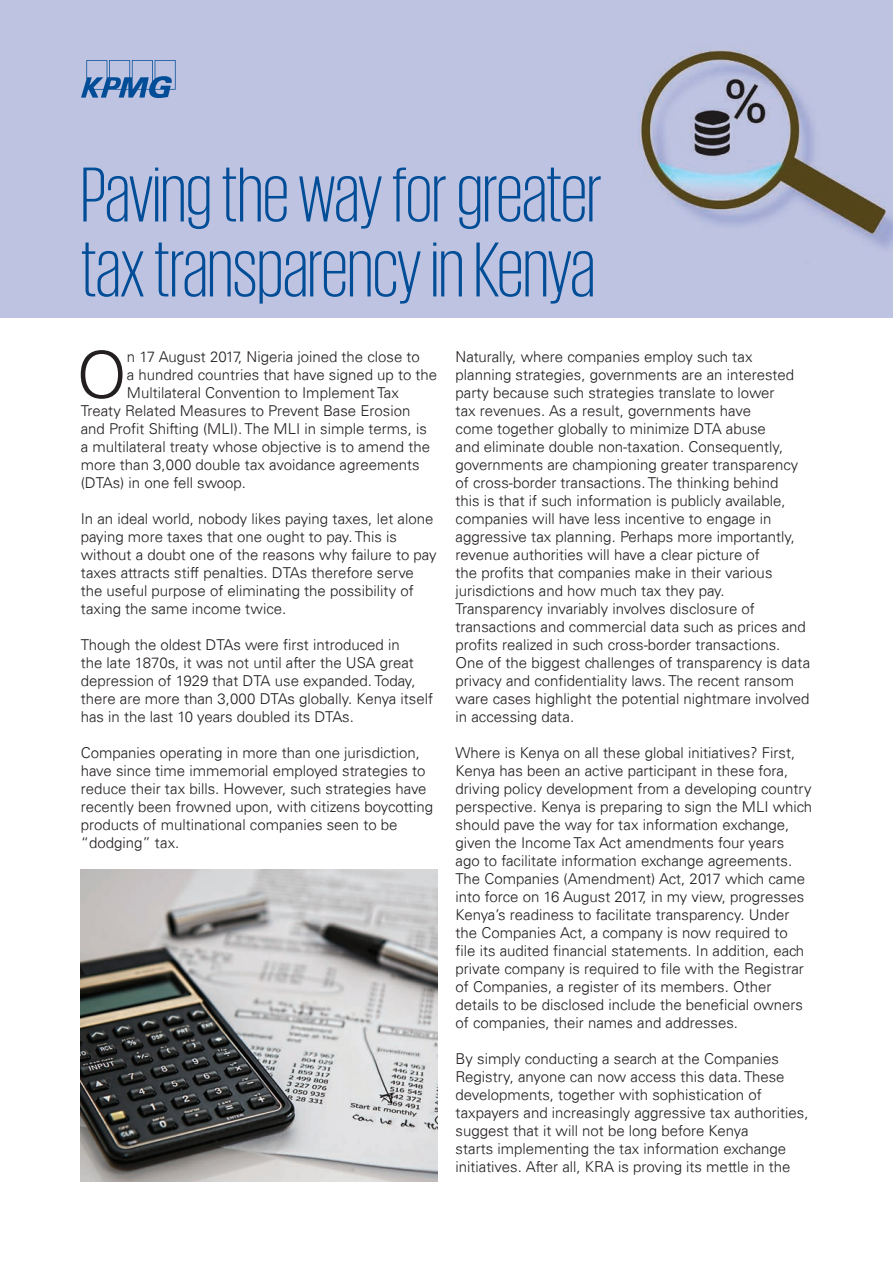
<style>
.page{position:relative;width:893px;height:1263px;background:#fff}
.page>*{position:absolute;margin:0;border:0;box-sizing:border-box;transform-origin:0 0}
.t1{font:300 79.5px/75px "KPMG";color:#014d97}
.t2{font:300 64.8px "Univers 45";color:#231f20}
.t3{font:300 15px/18px "Univers 45";color:#231f20}
</style>
<div class="page">
<div style="left:0;top:0;width:893px;height:317px;background:#bec3e1"></div>
<svg style="left:81px;top:60px;width:95px;height:38px;background:#7b99c6"></svg>
<img style="left:80px;top:870px;width:357px;height:312px">
<h1 class="t1" style="left:81px;top:155px;width:522px">Paving the way for greater tax transparency in Kenya</h1>
<h2 class="t2" style="left:76px;top:336px;width:52px">O</h2>
<p class="t3" style="left:127px;top:348px;width:295px">n 17 August 2017, Nigeria joined the close to</p>
<p class="t3" style="left:127px;top:366px;width:312px">a hundred countries that have signed up to the</p>
<p class="t3" style="left:127px;top:384px;width:274px">Multilateral Convention to Implement Tax</p>
<p class="t3" style="left:81px;top:402px;width:331px">Treaty Related Measures to Prevent Base Erosion</p>
<p class="t3" style="left:81px;top:420px;width:348px">and Profit Shifting (MLI). The MLI in simple terms, is</p>
<p class="t3" style="left:81px;top:438px;width:351px">a multilateral treaty whose objective is to amend the</p>
<p class="t3" style="left:81px;top:456px;width:340px">more than 3,000 double tax avoidance agreements</p>
<p class="t3" style="left:81px;top:474px;width:167px">(DTAs) in one fell swoop.</p>
<p class="t3" style="left:81px;top:510px;width:357px">In an ideal world, nobody likes paying taxes, let alone paying more taxes that one ought to pay. This is without a doubt one of the reasons why failure to pay taxes attracts stiff penalties. DTAs therefore serve the useful purpose of eliminating the possibility of taxing the same income twice.</p>
<p class="t3" style="left:81px;top:636px;width:354px">Though the oldest DTAs were first introduced in<br>the late 1870s, it was not until after the USA great depression of 1929 that DTA use expanded. Today, there are more than 3,000 DTAs globally. Kenya itself has in the last 10 years doubled its DTAs.</p>
<p class="t3" style="left:81px;top:744px;width:354px">Companies operating in more than one jurisdiction, have since time immemorial employed strategies to reduce their tax bills. However, such strategies have recently been frowned upon, with citizens boycotting products of multinational companies seen to be “dodging” tax.</p>
<p class="t3" style="left:455px;top:348px;width:356px">Naturally, where companies employ such tax planning strategies, governments are an interested party because such strategies translate to lower<br>tax revenues. As a result, governments have<br>come together globally to minimize DTA abuse<br>and eliminate double non-taxation. Consequently, governments are championing greater transparency of cross-border transactions. The thinking behind<br>this is that if such information is publicly available, companies will have less incentive to engage in aggressive tax planning. Perhaps more importantly, revenue authorities will have a clear picture of<br>the profits that companies make in their various jurisdictions and how much tax they pay.<br>Transparency invariably involves disclosure of transactions and commercial data such as prices and profits realized in such cross-border transactions.<br>One of the biggest challenges of transparency is data privacy and confidentiality laws. The recent ransom ware cases highlight the potential nightmare involved in accessing data.</p>
<p class="t3" style="left:455px;top:744px;width:358px">Where is Kenya on all these global initiatives? First, Kenya has been an active participant in these fora, driving policy development from a developing country perspective. Kenya is preparing to sign the MLI which should pave the way for tax information exchange, given the Income Tax Act amendments four years ago to facilitate information exchange agreements.<br>The Companies (Amendment) Act, 2017 which came into force on 16 August 2017, in my view, progresses Kenya’s readiness to facilitate transparency. Under the Companies Act, a company is now required to<br>file its audited financial statements. In addition, each private company is required to file with the Registrar of Companies, a register of its members. Other details to be disclosed include the beneficial owners of companies, their names and addresses.</p>
<p class="t3" style="left:455px;top:1050px;width:355px">By simply conducting a search at the Companies Registry, anyone can now access this data. These developments, together with sophistication of taxpayers and increasingly aggressive tax authorities, suggest that it will not be long before Kenya<br>starts implementing the tax information exchange initiatives. After all, KRA is proving its mettle in the</p>
</div>
